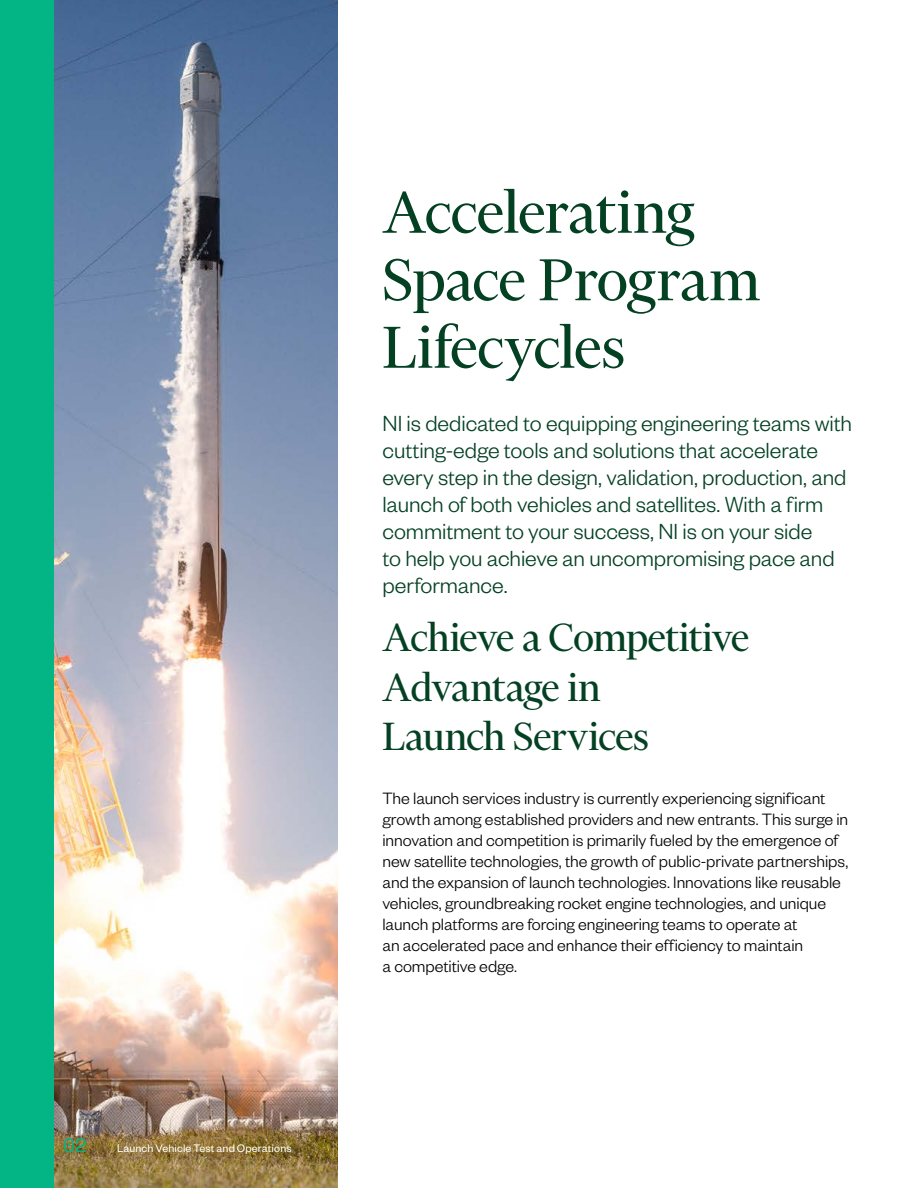
<style>
.page{position:relative;width:918px;height:1188px;background:#fff}
.page>*{position:absolute;margin:0;border:0;box-sizing:border-box;transform-origin:0 0}
.H1_SERIF_45_45_Reg{font:67.5px/67.5px "Financier Display";letter-spacing:-.005em;color:#044123}
.H2_SERIF_30_33__Reg{font:45px/49.5px "Financier Display";letter-spacing:-.015em;color:#044123}
.H3_SANS_16_18_Light{font:300 24px/27px "Founders Grotesk";letter-spacing:-.005em;color:#044123}
.t1{font:19.5px "Space Mono";color:#03b585}
.Body_Large__Sans_12{font:300 18px/21px "Founders Grotesk";letter-spacing:-.005em;color:#000}
.t2{font:12px "Founders Grotesk";letter-spacing:.015em;color:#fff}
</style>
<div class="page">
<div style="left:0;top:0;width:297px;height:1188px;background:#03b585"></div>
<img style="left:54px;top:0;width:284px;height:1188px">
<p class="t1" style="left:63px;top:1131px;width:26px">02</p>
<p class="t2" style="left:117px;top:1141px;width:176px">Launch Vehicle Test and Operations</p>
<h1 class="H1_SERIF_45_45_Reg" style="left:382px;top:178px;width:379px">Accelerating<br>Space Program<br>Lifecycles</h1>
<h3 class="H3_SANS_16_18_Light" style="left:382px;top:408px;width:471px">NI is dedicated to equipping engineering teams with cutting-edge tools and solutions that accelerate every step in the design, validation, production, and launch of both vehicles and satellites. With a firm commitment to your success, NI is on your side<br>to help you achieve an uncompromising pace and performance.</h3>
<h2 class="H2_SERIF_30_33__Reg" style="left:382px;top:613px;width:368px">Achieve a Competitive<br>Advantage in<br>Launch Services</h2>
<p class="Body_Large__Sans_12" style="left:382px;top:787px;width:467px">The launch services industry is currently experiencing significant growth among established providers and new entrants. This surge in innovation and competition is primarily fueled by the emergence of new satellite technologies, the growth of public-private partnerships, and the expansion of launch technologies. Innovations like reusable vehicles, groundbreaking rocket engine technologies, and unique launch platforms are forcing engineering teams to operate at<br>an accelerated pace and enhance their efficiency to maintain<br>a competitive edge.</p>
</div>
